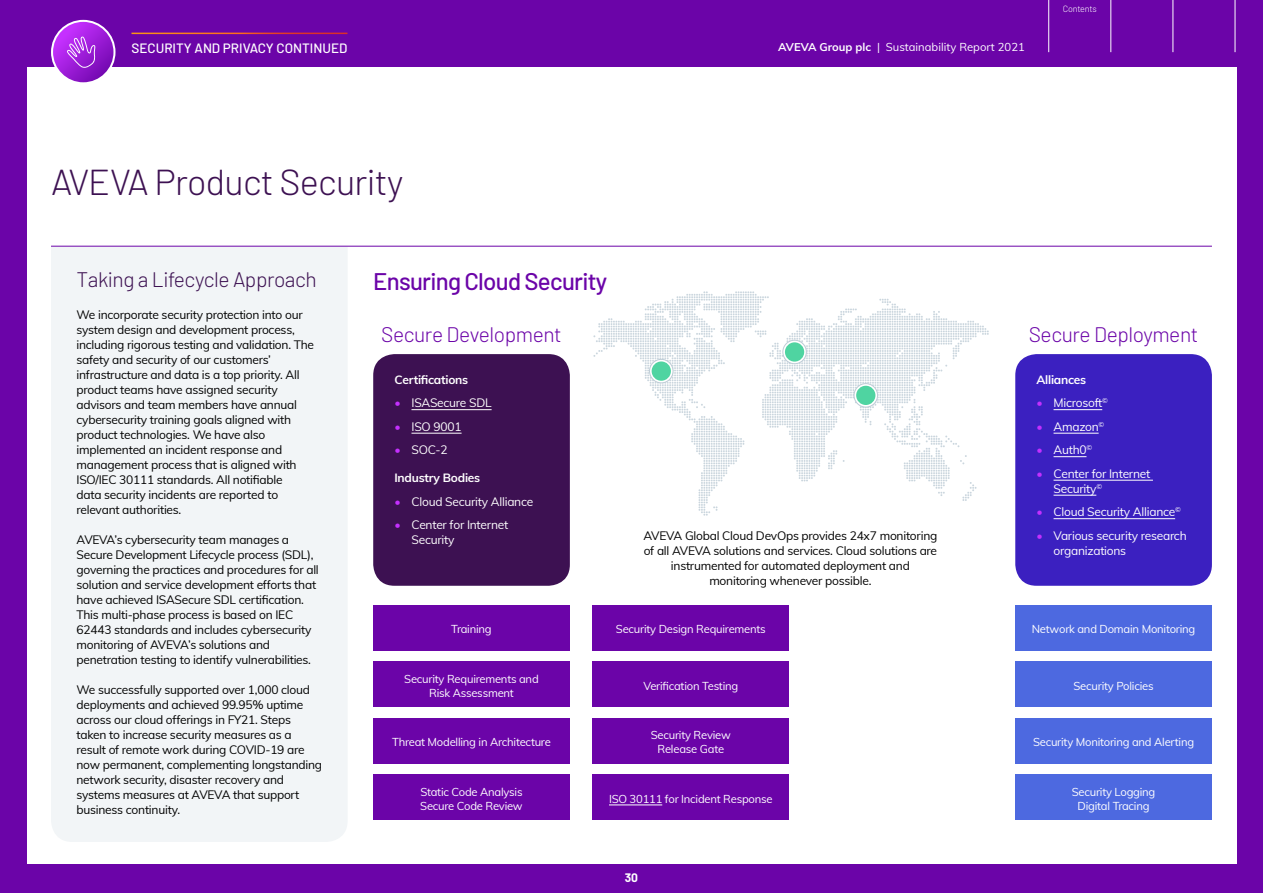
<style>
.page{position:relative;width:1263px;height:893px;background:#6b04a8}
.page>*{position:absolute;margin:0;border:0;box-sizing:border-box;transform-origin:0 0}
.Heading{font:300 36px "Barlow";letter-spacing:-.02em;color:#3d1152}
.S-Figure-Med{font:500 24px "Barlow";letter-spacing:-.03em;color:#6b04a8}
.Icon-Titles{font:300 21px "Barlow";letter-spacing:-.02em;color:#6b04a8}
.Introduction{font:300 21px "Barlow";letter-spacing:-.02em;color:#3d1152}
.Running-Header{font:500 13.5px "Barlow";color:#fff}
.Bodytext{font:12px/15px "Muli";letter-spacing:-.02em;color:#000}
.t1{font:12px/15px "Muli";letter-spacing:-.02em;color:#fff}
.Bodytext-Center{font:12px/15px "Muli";letter-spacing:-.02em;color:#000;text-align:center}
.Bodytext-2mm-SpaceAf{font:700 12px "Muli";letter-spacing:-.02em;color:#fff}
.t2{font:700 12px "Barlow";color:#fff}
.Bodytext-Small-Cente{font:11.25px/14.2px "Muli";letter-spacing:-.02em;color:#fff;text-align:center}
.Bodytext-Small-Cente-2{font:11.25px "Muli";color:#fff}
.t3{font:300 9px "Barlow";letter-spacing:-.02em;color:#fff}
.s1{font-weight:700}
.s2{color:#c530ff}
</style>
<div class="page">
<div style="left:27px;top:67px;width:1209px;height:796px;background:#fff"></div>
<hr style="left:1235px;top:0;width:1px;height:52px;background:#fff">
<hr style="left:1173px;top:0;width:1px;height:52px;background:#fff">
<hr style="left:1110px;top:0;width:1px;height:52px;background:#fff">
<hr style="left:1048px;top:0;width:1px;height:52px;background:#fff">
<div style="left:373px;top:605px;width:197px;height:46px;background:#6b04a8"></div>
<div style="left:373px;top:661px;width:197px;height:46px;background:#6b04a8"></div>
<div style="left:373px;top:718px;width:197px;height:45px;background:#6b04a8"></div>
<div style="left:373px;top:774px;width:197px;height:46px;background:#6b04a8"></div>
<div style="left:592px;top:605px;width:197px;height:46px;background:#6b04a8"></div>
<div style="left:592px;top:661px;width:197px;height:46px;background:#6b04a8"></div>
<div style="left:592px;top:718px;width:197px;height:45px;background:#6b04a8"></div>
<div style="left:592px;top:774px;width:197px;height:46px;background:#6b04a8"></div>
<hr style="left:609px;top:804px;width:53px;height:1px;background:#fff">
<div style="left:1015px;top:661px;width:197px;height:46px;background:#4d69e0"></div>
<div style="left:1015px;top:718px;width:197px;height:45px;background:#4d69e0"></div>
<div style="left:1015px;top:605px;width:197px;height:46px;background:#4d69e0"></div>
<div style="left:1015px;top:774px;width:197px;height:46px;background:#4d69e0"></div>
<hr style="left:131px;top:33px;width:216px;height:1px;background:#fff">
<div style="left:51px;top:247px;width:296px;height:595px;background:#f2f5f7"></div>
<hr style="left:51px;top:246px;width:1161px;height:1px;background:#6b04a8">
<div style="left:1015px;top:354px;width:197px;height:232px;background:#3b20c0;border-radius:21px"></div>
<div style="left:373px;top:354px;width:197px;height:232px;background:#3d1152;border-radius:21px"></div>
<hr style="left:1053px;top:409px;width:49px;height:1px;background:#fff">
<hr style="left:1053px;top:433px;width:46px;height:1px;background:#fff">
<hr style="left:1053px;top:456px;width:33px;height:1px;background:#fff">
<hr style="left:1053px;top:480px;width:100px;height:1px;background:#fff">
<hr style="left:1053px;top:495px;width:43px;height:1px;background:#fff">
<hr style="left:1053px;top:518px;width:122px;height:1px;background:#fff">
<hr style="left:411px;top:409px;width:81px;height:1px;background:#fff">
<hr style="left:411px;top:433px;width:51px;height:1px;background:#fff">
<svg style="left:593px;top:291px;width:396px;height:225px"></svg>
<svg style="left:783px;top:340px;width:23px;height:24px"></svg>
<div style="left:782px;top:340px;width:25px;height:24px;border:1px solid #beccd6;border-radius:50%"></div>
<div style="left:785px;top:342px;width:19px;height:20px;background:#4fd4a1;border-radius:50%"></div>
<svg style="left:649px;top:359px;width:24px;height:24px"></svg>
<div style="left:649px;top:359px;width:24px;height:24px;border:1px solid #beccd6;border-radius:50%"></div>
<div style="left:652px;top:361px;width:19px;height:20px;background:#4fd4a1;border-radius:50%"></div>
<svg style="left:854px;top:384px;width:23px;height:23px"></svg>
<div style="left:854px;top:383px;width:24px;height:24px;border:1px solid #beccd6;border-radius:50%"></div>
<div style="left:856px;top:386px;width:19px;height:19px;background:#4fd4a1;border-radius:50%"></div>
<svg style="left:52px;top:21px;width:62px;height:62px;background:#a327db"></svg>
<div style="left:51px;top:20px;width:64px;height:64px;border:2px solid #fff;border-radius:50%"></div>
<svg style="left:66px;top:37px;width:30px;height:31px"></svg>
<p class="Running-Header" style="left:131px;top:40px;width:217px">SECURITY AND PRIVACY CONTINUED</p>
<p class="Heading" style="left:51px;top:160px;width:354px">AVEVA Product Security</p>
<p class="Bodytext-Small-Cente-2" style="left:778px;top:38px;width:248px"><span class="s1">AVEVA Group plc</span> | Sustainability Report 2021</p>
<p class="t3" style="left:1063px;top:3px;width:36px">Contents</p>
<p class="Introduction" style="left:77px;top:266px;width:242px">Taking a Lifecycle Approach</p>
<p class="Bodytext" style="left:77px;top:306px;width:239px">We incorporate security protection into our system design and development process, including rigorous testing and validation. The safety and security of our customers’ infrastructure and data is a top priority. All product teams have assigned security advisors and team members have annual cybersecurity training goals aligned with product technologies. We have also implemented an incident response and management process that is aligned with ISO/IEC 30111 standards. All notifiable<br>data security incidents are reported to relevant authorities.</p>
<p class="Bodytext" style="left:77px;top:531px;width:244px">AVEVA’s cybersecurity team manages a Secure Development Lifecycle process (SDL), governing the practices and procedures for all solution and service development efforts that have achieved ISASecure SDL certification.<br>This multi-phase process is based on IEC 62443 standards and includes cybersecurity monitoring of AVEVA’s solutions and penetration testing to identify vulnerabilities.</p>
<p class="Bodytext" style="left:77px;top:681px;width:247px">We successfully supported over 1,000 cloud deployments and achieved 99.95% uptime across our cloud offerings in FY21. Steps taken to increase security measures as a result of remote work during COVID-19 are now permanent, complementing longstanding network security, disaster recovery and systems measures at AVEVA that support business continuity.</p>
<p class="S-Figure-Med" style="left:373px;top:266px;width:236px">Ensuring Cloud Security</p>
<p class="Icon-Titles" style="left:381px;top:322px;width:182px">Secure Development</p>
<p class="Icon-Titles" style="left:1029px;top:322px;width:171px">Secure Deployment</p>
<p class="Bodytext-2mm-SpaceAf" style="left:1036px;top:371px;width:51px">Alliances</p>
<p class="t1" style="left:1036px;top:395px;width:73px"><span class="s2">•</span> Microsoft<sup>©</sup></p>
<p class="t1" style="left:1036px;top:418px;width:69px"><span class="s2">•</span> Amazon<sup>©</sup></p>
<p class="t1" style="left:1036px;top:442px;width:57px"><span class="s2">•</span> Auth0<sup>©</sup></p>
<p class="t1" style="left:1053px;top:466px;width:98px;text-indent:-17px"><span class="s2">•</span> Center for Internet<br>Security<sup>©</sup></p>
<p class="t1" style="left:1036px;top:504px;width:146px"><span class="s2">•</span> Cloud Security Alliance<sup>©</sup></p>
<p class="t1" style="left:1053px;top:528px;width:135px;text-indent:-17px"><span class="s2">•</span> Various security research organizations</p>
<p class="Bodytext-2mm-SpaceAf" style="left:394px;top:371px;width:75px">Certifications</p>
<p class="t1" style="left:394px;top:395px;width:99px"><span class="s2">•</span> ISASecure SDL</p>
<p class="t1" style="left:394px;top:418px;width:69px"><span class="s2">•</span> ISO 9001</p>
<p class="t1" style="left:394px;top:442px;width:55px"><span class="s2">•</span> SOC-2</p>
<p class="Bodytext-2mm-SpaceAf" style="left:394px;top:469px;width:87px">Industry Bodies</p>
<p class="t1" style="left:394px;top:493px;width:140px"><span class="s2">•</span> Cloud Security Alliance</p>
<p class="t1" style="left:411px;top:517px;width:98px;text-indent:-17px"><span class="s2">•</span> Center for Internet<br>Security</p>
<p class="Bodytext-Center" style="left:643px;top:528px;width:295px">AVEVA Global Cloud DevOps provides 24x7 monitoring of all AVEVA solutions and services. Cloud solutions are instrumented for automated deployment and monitoring whenever possible.</p>
<p class="Bodytext-Small-Cente" style="left:451px;top:622px;width:42px">Training</p>
<p class="Bodytext-Small-Cente" style="left:404px;top:671px;width:136px">Security Requirements and<br>Risk Assessment</p>
<p class="Bodytext-Small-Cente" style="left:392px;top:734px;width:160px">Threat Modelling in Architecture</p>
<p class="Bodytext-Small-Cente" style="left:420px;top:784px;width:104px;text-align:left">Static Code Analysis<br>Secure Code Review</p>
<p class="Bodytext-Small-Cente" style="left:616px;top:622px;width:151px">Security Design Requirements</p>
<p class="Bodytext-Small-Cente" style="left:643px;top:678px;width:96px">Verification Testing</p>
<p class="Bodytext-Small-Cente" style="left:651px;top:727px;width:82px">Security Review<br>Release Gate</p>
<p class="Bodytext-Small-Cente" style="left:609px;top:791px;width:165px">ISO 30111 for Incident Response</p>
<p class="t2" style="left:625px;top:870px;width:15px">30</p>
<p class="Bodytext-Small-Cente" style="left:1032px;top:622px;width:165px">Network and Domain Monitoring</p>
<p class="Bodytext-Small-Cente" style="left:1073px;top:678px;width:82px">Security Policies</p>
<p class="Bodytext-Small-Cente" style="left:1033px;top:734px;width:163px">Security Monitoring and Alerting</p>
<p class="Bodytext-Small-Cente" style="left:1072px;top:784px;width:85px">Security Logging<br>Digital Tracing</p>
</div>
